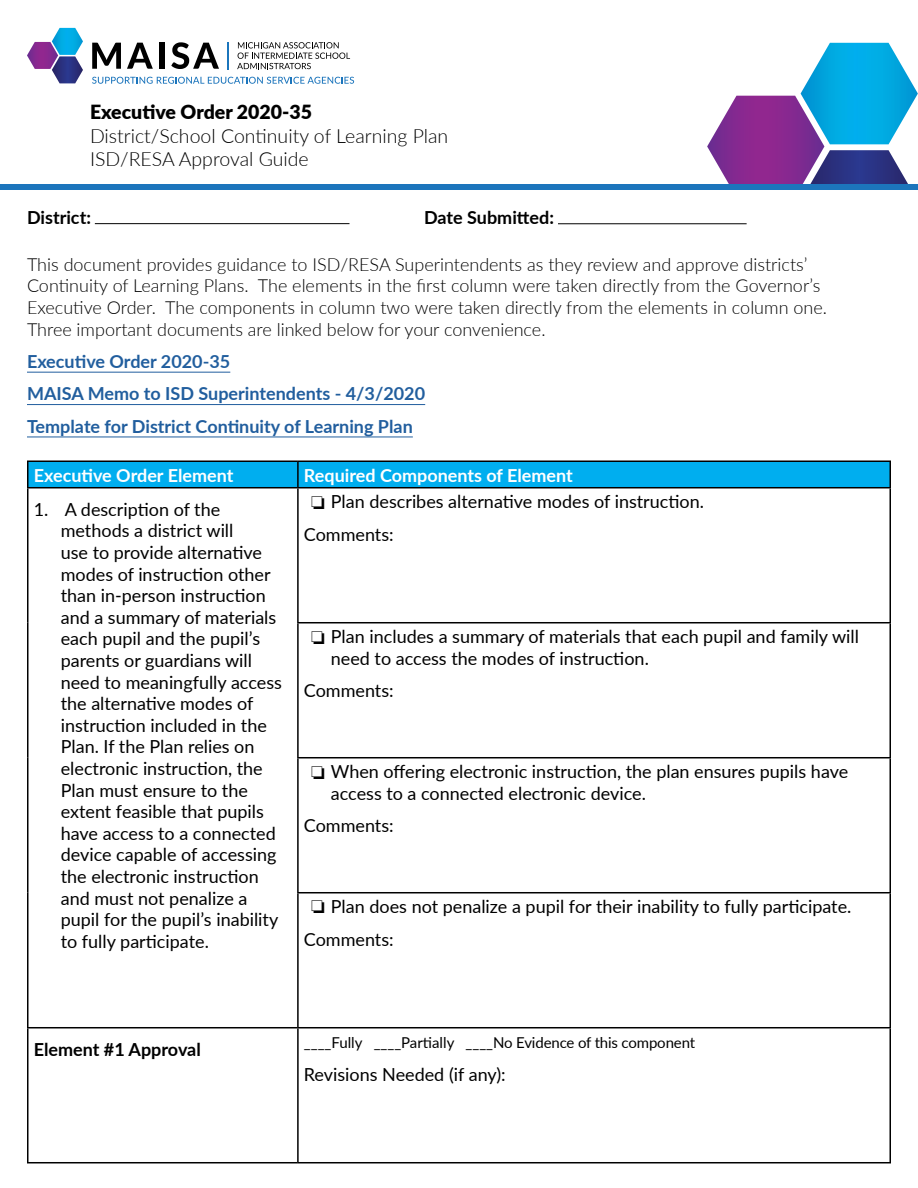
<style>
.page{position:relative;width:918px;height:1188px;background:#fff}
.page>*{position:absolute;margin:0;border:0;box-sizing:border-box;transform-origin:0 0}
.t1{font:300 19.5px/23.4px "Lato";color:#000}
.t2{font:900 19.5px "Lato";color:#000}
.t3{font:18px/21.6px "Lato";color:#000}
.t4{font:300 18px/21.6px "Lato";color:#000}
.t5{font:700 18px/32.4px "Lato";color:#215e9e}
.t6{font:700 18px "Lato";color:#fff}
.t7{font:700 18px "Lato";color:#000}
.t8{font:15px "Lato";letter-spacing:-.01em;color:#000}
</style>
<div class="page">
<svg style="left:92px;top:43px;width:29px;height:26px"></svg>
<svg style="left:127px;top:43px;width:26px;height:26px"></svg>
<div style="left:159px;top:43px;width:5px;height:26px;background:#000"></div>
<svg style="left:171px;top:42px;width:48px;height:27px"></svg>
<svg style="left:227px;top:42px;width:1px;height:27px"></svg>
<svg style="left:237px;top:42px;width:113px;height:27px"></svg>
<svg style="left:92px;top:77px;width:262px;height:7px"></svg>
<svg style="left:27px;top:28px;width:56px;height:55px"></svg>
<svg style="left:707px;top:43px;width:211px;height:141px"></svg>
<div style="left:0;top:184px;width:918px;height:6px;background:#1c75bc"></div>
<hr style="left:95px;top:223px;width:254px;height:1px;background:#000">
<hr style="left:558px;top:224px;width:189px;height:1px;background:#000">
<hr style="left:27px;top:372px;width:203px;height:1px;background:#215e9e">
<hr style="left:27px;top:404px;width:398px;height:1px;background:#215e9e">
<hr style="left:27px;top:437px;width:386px;height:1px;background:#215e9e">
<hr style="left:27px;top:460px;width:271px;height:2px;background:#000">
<hr style="left:298px;top:460px;width:593px;height:2px;background:#000">
<div style="left:27px;top:461px;width:864px;height:26px;background:#00aeef"></div>
<hr style="left:27px;top:487px;width:271px;height:1px;background:#000">
<hr style="left:27px;top:488px;width:1px;height:135px;background:#000">
<hr style="left:298px;top:487px;width:593px;height:1px;background:#000">
<hr style="left:297px;top:488px;width:2px;height:134px;background:#000">
<hr style="left:890px;top:488px;width:1px;height:134px;background:#000">
<hr style="left:27px;top:623px;width:1px;height:135px;background:#000">
<hr style="left:297px;top:622px;width:594px;height:1px;background:#000">
<hr style="left:297px;top:623px;width:2px;height:134px;background:#000">
<hr style="left:890px;top:623px;width:1px;height:134px;background:#000">
<hr style="left:27px;top:758px;width:1px;height:135px;background:#000">
<hr style="left:297px;top:757px;width:594px;height:1px;background:#000">
<hr style="left:297px;top:758px;width:2px;height:134px;background:#000">
<hr style="left:890px;top:758px;width:1px;height:134px;background:#000">
<hr style="left:27px;top:893px;width:1px;height:134px;background:#000">
<hr style="left:297px;top:892px;width:594px;height:1px;background:#000">
<hr style="left:297px;top:893px;width:2px;height:134px;background:#000">
<hr style="left:890px;top:893px;width:1px;height:134px;background:#000">
<hr style="left:27px;top:1027px;width:271px;height:1px;background:#000">
<hr style="left:27px;top:1028px;width:1px;height:134px;background:#000">
<hr style="left:298px;top:1027px;width:593px;height:1px;background:#000">
<hr style="left:297px;top:1028px;width:2px;height:134px;background:#000">
<hr style="left:890px;top:1028px;width:1px;height:134px;background:#000">
<hr style="left:27px;top:1162px;width:271px;height:1px;background:#000">
<hr style="left:298px;top:1162px;width:593px;height:1px;background:#000">
<p class="t2" style="left:90px;top:98px;width:224px">Executive Order 2020-35</p>
<p class="t1" style="left:90px;top:123px;width:360px">District/School Continuity of Learning Plan<br>ISD/RESA Approval Guide</p>
<p class="t7" style="left:27px;top:204px;width:65px">District:</p>
<p class="t7" style="left:424px;top:204px;width:131px">Date Submitted:</p>
<p class="t4" style="left:27px;top:253px;width:801px">This document provides guidance to ISD/RESA Superintendents as they review and approve districts’ Continuity of Learning Plans. The elements in the first column were taken directly from the Governor’s Executive Order. The components in column two were taken directly from the elements in column one.<br>Three important documents are linked below for your convenience.</p>
<p class="t5" style="left:27px;top:344px;width:400px">Executive Order 2020-35<br>MAISA Memo to ISD Superintendents - 4/3/2020<br>Template for District Continuity of Learning Plan</p>
<p class="t6" style="left:34px;top:462px;width:201px">Executive Order Element</p>
<p class="t6" style="left:304px;top:462px;width:271px">Required Components of Element</p>
<p class="t3" style="left:61px;top:498px;width:223px;text-indent:-27px">1. A description of the methods a district will<br>use to provide alternative modes of instruction other than in-person instruction and a summary of materials each pupil and the pupil’s parents or guardians will need to meaningfully access the alternative modes of instruction included in the<br>Plan. If the Plan relies on electronic instruction, the<br>Plan must ensure to the extent feasible that pupils have access to a connected device capable of accessing the electronic instruction and must not penalize a pupil for the pupil’s inability to fully participate.</p>
<p class="t3" style="left:304px;top:485px;width:402px;line-height:32.4px;text-indent:7px">❏ Plan describes alternative modes of instruction.<br>Comments:</p>
<p class="t3" style="left:331px;top:625px;width:530px;text-indent:-20px">❏ Plan includes a summary of materials that each pupil and family will need to access the modes of instruction.</p>
<p class="t3" style="left:304px;top:679px;width:91px">Comments:</p>
<p class="t3" style="left:331px;top:760px;width:519px;text-indent:-20px">❏ When offering electronic instruction, the plan ensures pupils have access to a connected electronic device.</p>
<p class="t3" style="left:304px;top:814px;width:91px">Comments:</p>
<p class="t3" style="left:304px;top:890px;width:549px;line-height:32.4px;text-indent:7px">❏ Plan does not penalize a pupil for their inability to fully participate.<br>Comments:</p>
<p class="t7" style="left:34px;top:1036px;width:169px">Element #1 Approval</p>
<p class="t8" style="left:304px;top:1032px;width:393px">____Fully ____Partially ____No Evidence of this component</p>
<p class="t3" style="left:304px;top:1063px;width:203px">Revisions Needed (if any):</p>
</div>
